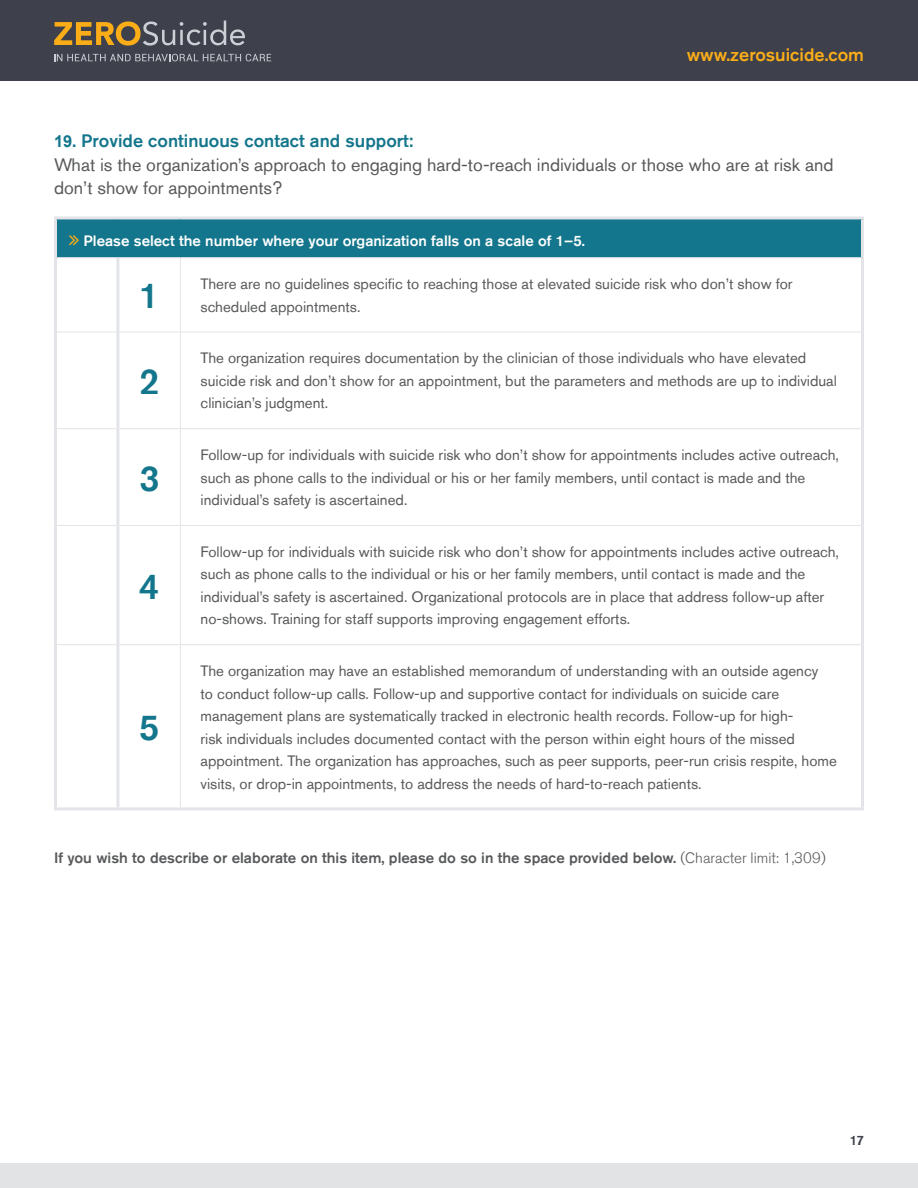
<style>
.page{position:relative;width:918px;height:1188px;background:#fff}
.page>*{position:absolute;margin:0;border:0;box-sizing:border-box;transform-origin:0 0}
.Lg_Numbers{font:500 36px "Akzidenz Grotesk Std";color:#14768c}
.Body_12_15{font:18px/23.9px "Akzidenz Grotesk Std";color:#58595b}
.t1{font:500 18px "Akzidenz Grotesk Std";color:#fbad18}
.Body_AFTER_0_125{font:15px/22.5px "Akzidenz Grotesk Std";color:#58595b}
.Body_AFTER_0_45{font:500 15px "Akzidenz Grotesk Std";color:#58595b}
.Table_head{font:500 15px "Akzidenz Grotesk Std";color:#fff}
.t2{font:500 13.5px "Akzidenz Grotesk Std";color:#3e414b}
.s1{font-family:"Arial";font-weight:700;font-size:16.5px;color:#14768c}
.s2{font-weight:500;color:#14768c}
.s3{font-weight:300}
</style>
<div class="page">
<div style="left:0;top:0;width:918px;height:81px;background:#3e414b"></div>
<svg style="left:54px;top:21px;width:191px;height:25px"></svg>
<svg style="left:54px;top:54px;width:217px;height:7px"></svg>
<div style="left:0;top:1163px;width:918px;height:25px;background:#e2e3e4"></div>
<div style="left:56px;top:218px;width:807px;height:40px;background:#14768c"></div>
<hr style="left:180px;top:332px;width:681px;height:1px;background:#e3e4e7">
<hr style="left:57px;top:428px;width:59px;height:1px;background:#e3e4e7">
<hr style="left:119px;top:428px;width:61px;height:1px;background:#e3e4e7">
<hr style="left:180px;top:428px;width:681px;height:1px;background:#e3e4e7">
<hr style="left:57px;top:525px;width:59px;height:1px;background:#e3e4e7">
<hr style="left:119px;top:525px;width:61px;height:1px;background:#e3e4e7">
<hr style="left:180px;top:525px;width:681px;height:1px;background:#e3e4e7">
<hr style="left:57px;top:332px;width:59px;height:1px;background:#e3e4e7">
<hr style="left:119px;top:332px;width:61px;height:1px;background:#e3e4e7">
<hr style="left:57px;top:257px;width:61px;height:1px;background:#e3e4e7">
<hr style="left:118px;top:257px;width:62px;height:1px;background:#e3e4e7">
<hr style="left:180px;top:258px;width:1px;height:74px;background:#e3e4e7">
<hr style="left:180px;top:332px;width:1px;height:96px;background:#e3e4e7">
<hr style="left:180px;top:429px;width:1px;height:96px;background:#e3e4e7">
<hr style="left:180px;top:526px;width:1px;height:118px;background:#e3e4e7">
<hr style="left:180px;top:257px;width:681px;height:1px;background:#e3e4e7">
<hr style="left:54px;top:216px;width:64px;height:3px;background:#e3e4e7">
<hr style="left:54px;top:219px;width:3px;height:39px;background:#e3e4e7">
<hr style="left:118px;top:216px;width:62px;height:3px;background:#e3e4e7">
<hr style="left:180px;top:216px;width:684px;height:3px;background:#e3e4e7">
<hr style="left:861px;top:219px;width:3px;height:39px;background:#e3e4e7">
<hr style="left:54px;top:258px;width:3px;height:74px;background:#e3e4e7">
<hr style="left:116px;top:258px;width:3px;height:74px;background:#e3e4e7">
<hr style="left:861px;top:258px;width:3px;height:74px;background:#e3e4e7">
<hr style="left:54px;top:332px;width:3px;height:97px;background:#e3e4e7">
<hr style="left:116px;top:332px;width:3px;height:97px;background:#e3e4e7">
<hr style="left:861px;top:332px;width:3px;height:97px;background:#e3e4e7">
<hr style="left:54px;top:429px;width:3px;height:96px;background:#e3e4e7">
<hr style="left:116px;top:429px;width:3px;height:96px;background:#e3e4e7">
<hr style="left:861px;top:429px;width:3px;height:96px;background:#e3e4e7">
<hr style="left:54px;top:525px;width:3px;height:120px;background:#e3e4e7">
<hr style="left:116px;top:525px;width:3px;height:119px;background:#e3e4e7">
<hr style="left:861px;top:525px;width:3px;height:120px;background:#e3e4e7">
<hr style="left:861px;top:645px;width:3px;height:162px;background:#e3e4e7">
<hr style="left:180px;top:807px;width:684px;height:3px;background:#e3e4e7">
<hr style="left:180px;top:644px;width:681px;height:1px;background:#e3e4e7">
<hr style="left:57px;top:644px;width:61px;height:1px;background:#e3e4e7">
<hr style="left:118px;top:644px;width:62px;height:1px;background:#e3e4e7">
<hr style="left:180px;top:645px;width:1px;height:162px;background:#e3e4e7">
<hr style="left:54px;top:645px;width:3px;height:162px;background:#e3e4e7">
<hr style="left:116px;top:645px;width:3px;height:162px;background:#e3e4e7">
<hr style="left:54px;top:807px;width:64px;height:3px;background:#e3e4e7">
<hr style="left:118px;top:807px;width:62px;height:3px;background:#e3e4e7">
<p class="t1" style="left:687px;top:44px;width:179px">www.zerosuicide.com</p>
<p class="Body_12_15" style="left:54px;top:128px;width:781px"><span class="s1">19</span><span class="s2">. Provide continuous contact and support:<br></span>What is the organization’s approach to engaging hard-to-reach individuals or those who are at risk and don’t show for appointments?</p>
<p class="Table_head" style="left:84px;top:231px;width:503px">Please select the number where your organization falls on a scale of 1–5.</p>
<p class="Lg_Numbers" style="left:139px;top:274px;width:22px">1</p>
<p class="Body_AFTER_0_125" style="left:201px;top:273px;width:593px">There are no guidelines specific to reaching those at elevated suicide risk who don’t show for scheduled appointments.</p>
<p class="Lg_Numbers" style="left:139px;top:359px;width:22px">2</p>
<p class="Lg_Numbers" style="left:139px;top:456px;width:22px">3</p>
<p class="Lg_Numbers" style="left:139px;top:564px;width:22px">4</p>
<p class="Lg_Numbers" style="left:139px;top:706px;width:22px">5</p>
<p class="Body_AFTER_0_125" style="left:201px;top:347px;width:638px">The organization requires documentation by the clinician of those individuals who have elevated suicide risk and don’t show for an appointment, but the parameters and methods are up to individual clinician’s judgment.</p>
<p class="Body_AFTER_0_125" style="left:201px;top:444px;width:640px">Follow-up for individuals with suicide risk who don’t show for appointments includes active outreach, such as phone calls to the individual or his or her family members, until contact is made and the individual’s safety is ascertained.</p>
<p class="Body_AFTER_0_125" style="left:201px;top:540px;width:640px">Follow-up for individuals with suicide risk who don’t show for appointments includes active outreach, such as phone calls to the individual or his or her family members, until contact is made and the individual’s safety is ascertained. Organizational protocols are in place that address follow-up after no-shows. Training for staff supports improving engagement efforts.</p>
<p class="Body_AFTER_0_125" style="left:201px;top:660px;width:638px">The organization may have an established memorandum of understanding with an outside agency<br>to conduct follow-up calls. Follow-up and supportive contact for individuals on suicide care management plans are systematically tracked in electronic health records. Follow-up for high-<br>risk individuals includes documented contact with the person within eight hours of the missed appointment. The organization has approaches, such as peer supports, peer-run crisis respite, home visits, or drop-in appointments, to address the needs of hard-to-reach patients.</p>
<p class="Body_AFTER_0_45" style="left:54px;top:848px;width:773px">If you wish to describe or elaborate on this item, please do so in the space provided below. <span class="s3">(Character limit: 1,309)</span></p>
<p class="t2" style="left:850px;top:1132px;width:16px">17</p>
</div>
